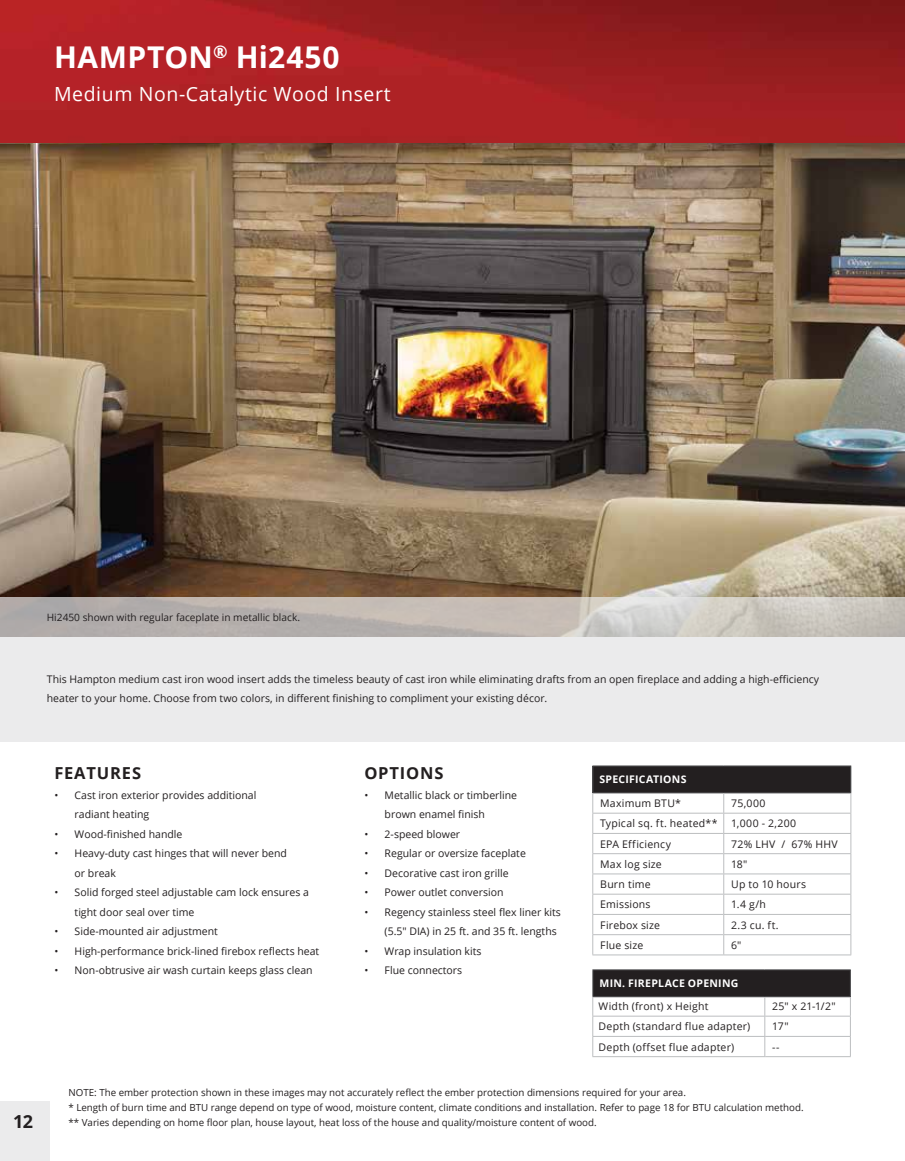
<style>
.page{position:relative;width:905px;height:1161px;background:#fff}
.page>*{position:absolute;margin:0;border:0;box-sizing:border-box;transform-origin:0 0}
.t1{font:700 30px "Open Sans";letter-spacing:.02em;color:#fff}
.t2{font:19.5px "Open Sans";letter-spacing:.03em;color:#fff}
.t3{font:700 18px "Open Sans";color:#231f20}
.t4{font:700 16.5px "Open Sans";letter-spacing:.05em;color:#231f20}
.t5{font:10.5px/19.5px "Open Sans";color:#231f20}
.t6{font:10.5px "Open Sans";letter-spacing:.02em;color:#231f20}
.t7{font:700 10.5px "Open Sans";letter-spacing:.02em;color:#fff}
.t8{font:10.5px "Open Sans";letter-spacing:.025em;color:#231f20}
.t9{font:10.5px "Open Sans";letter-spacing:.03em;color:#231f20}
.t10{font:10.2px "Open Sans";color:#231f20}
.t11{font:9.75px/15px "Open Sans";color:#231f20}
</style>
<div class="page">
<div style="left:0;top:617px;width:904px;height:125px;background:#ebebec"></div>
<img style="left:0;top:143px;width:904px;height:454px">
<img style="left:0;top:0;width:904px;height:143px">
<div style="left:0;top:1102px;width:49px;height:59px;background:#ebebec"></div>
<svg style="left:0;top:597px;width:904px;height:39px;background:#c1bbb6"></svg>
<div style="left:592px;top:766px;width:258px;height:27px;background:#231f20"></div>
<hr style="left:592px;top:766px;width:131px;height:1px;background:#58595b">
<hr style="left:723px;top:766px;width:128px;height:1px;background:#58595b">
<hr style="left:592px;top:793px;width:131px;height:1px;background:#58595b">
<hr style="left:723px;top:793px;width:128px;height:1px;background:#58595b">
<hr style="left:592px;top:813px;width:131px;height:1px;background:#bcbec0">
<hr style="left:723px;top:813px;width:128px;height:1px;background:#bcbec0">
<hr style="left:592px;top:833px;width:131px;height:1px;background:#bcbec0">
<hr style="left:723px;top:833px;width:128px;height:1px;background:#bcbec0">
<hr style="left:592px;top:853px;width:131px;height:1px;background:#bcbec0">
<hr style="left:723px;top:853px;width:128px;height:1px;background:#bcbec0">
<hr style="left:592px;top:874px;width:131px;height:1px;background:#bcbec0">
<hr style="left:723px;top:874px;width:128px;height:1px;background:#bcbec0">
<hr style="left:592px;top:894px;width:131px;height:1px;background:#bcbec0">
<hr style="left:723px;top:894px;width:128px;height:1px;background:#bcbec0">
<hr style="left:592px;top:914px;width:131px;height:1px;background:#bcbec0">
<hr style="left:723px;top:914px;width:128px;height:1px;background:#bcbec0">
<hr style="left:592px;top:934px;width:131px;height:1px;background:#bcbec0">
<svg style="left:592px;top:766px;width:1px;height:189px"></svg>
<hr style="left:723px;top:934px;width:128px;height:1px;background:#bcbec0">
<svg style="left:723px;top:793px;width:1px;height:162px"></svg>
<svg style="left:850px;top:766px;width:1px;height:189px"></svg>
<hr style="left:592px;top:955px;width:131px;height:1px;background:#bcbec0">
<hr style="left:723px;top:955px;width:128px;height:1px;background:#bcbec0">
<div style="left:592px;top:970px;width:258px;height:27px;background:#231f20"></div>
<hr style="left:592px;top:969px;width:172px;height:1px;background:#58595b">
<hr style="left:764px;top:969px;width:86px;height:1px;background:#58595b">
<hr style="left:592px;top:996px;width:172px;height:1px;background:#58595b">
<hr style="left:764px;top:996px;width:86px;height:1px;background:#58595b">
<hr style="left:765px;top:1016px;width:85px;height:1px;background:#bcbec0">
<hr style="left:765px;top:1036px;width:85px;height:1px;background:#bcbec0">
<svg style="left:850px;top:970px;width:1px;height:86px"></svg>
<hr style="left:765px;top:1056px;width:85px;height:1px;background:#bcbec0">
<hr style="left:592px;top:1016px;width:173px;height:1px;background:#bcbec0">
<hr style="left:592px;top:1036px;width:173px;height:1px;background:#bcbec0">
<svg style="left:592px;top:970px;width:1px;height:86px"></svg>
<svg style="left:764px;top:997px;width:1px;height:59px"></svg>
<hr style="left:592px;top:1056px;width:173px;height:1px;background:#bcbec0">
<h1 class="t1" style="left:54px;top:36px;width:287px">HAMPTON<sup>®</sup> Hi2450</h1>
<h2 class="t2" style="left:54px;top:81px;width:338px">Medium Non-Catalytic Wood Insert</h2>
<p class="t10" style="left:47px;top:611px;width:255px">Hi2450 shown with regular faceplate in metallic black.</p>
<p class="t5" style="left:47px;top:669px;width:773px">This Hampton medium cast iron wood insert adds the timeless beauty of cast iron while eliminating drafts from an open fireplace and adding a high-efficiency heater to your home. Choose from two colors, in different finishing to compliment your existing décor.</p>
<h3 class="t3" style="left:13px;top:1109px;width:22px">12</h3>
<h3 class="t4" style="left:54px;top:762px;width:88px">FEATURES</h3>
<p class="t5" style="left:75px;top:785px;width:183px;text-indent:-20px">• Cast iron exterior provides additional radiant heating</p>
<p class="t5" style="left:54px;top:824px;width:130px">• Wood-finished handle</p>
<p class="t5" style="left:75px;top:844px;width:214px;text-indent:-20px">• Heavy-duty cast hinges that will never bend or break</p>
<p class="t5" style="left:75px;top:882px;width:236px;text-indent:-20px">• Solid forged steel adjustable cam lock ensures a tight door seal over time</p>
<p class="t5" style="left:54px;top:921px;width:165px">• Side-mounted air adjustment</p>
<p class="t5" style="left:54px;top:941px;width:266px">• High-performance brick-lined firebox reflects heat</p>
<p class="t5" style="left:54px;top:960px;width:260px">• Non-obtrusive air wash curtain keeps glass clean</p>
<h3 class="t4" style="left:364px;top:762px;width:81px">OPTIONS</h3>
<p class="t5" style="left:384px;top:785px;width:134px;text-indent:-20px">• Metallic black or timberline brown enamel finish</p>
<p class="t5" style="left:364px;top:824px;width:97px">• 2-speed blower</p>
<p class="t5" style="left:364px;top:844px;width:163px">• Regular or oversize faceplate</p>
<p class="t5" style="left:364px;top:863px;width:146px">• Decorative cast iron grille</p>
<p class="t5" style="left:364px;top:882px;width:141px">• Power outlet conversion</p>
<p class="t5" style="left:384px;top:902px;width:178px;text-indent:-20px">• Regency stainless steel flex liner kits (5.5″ DIA) in 25 ft. and 35 ft. lengths</p>
<p class="t5" style="left:364px;top:941px;width:119px">• Wrap insulation kits</p>
<p class="t5" style="left:364px;top:960px;width:99px">• Flue connectors</p>
<p class="t7" style="left:599px;top:772px;width:88px">SPECIFICATIONS</p>
<p class="t8" style="left:600px;top:796px;width:82px">Maximum BTU*</p>
<p class="t5" style="left:731px;top:793px;width:36px">75,000</p>
<p class="t6" style="left:600px;top:816px;width:119px">Typical sq. ft. heated**</p>
<p class="t5" style="left:731px;top:814px;width:66px">1,000 - 2,200</p>
<p class="t6" style="left:600px;top:837px;width:72px">EPA Efficiency</p>
<p class="t9" style="left:731px;top:837px;width:108px">72% LHV / 67% HHV</p>
<p class="t6" style="left:600px;top:857px;width:63px">Max log size</p>
<p class="t5" style="left:731px;top:854px;width:18px">18"</p>
<p class="t8" style="left:600px;top:877px;width:52px">Burn time</p>
<p class="t6" style="left:731px;top:877px;width:76px">Up to 10 hours</p>
<p class="t6" style="left:600px;top:897px;width:52px">Emissions</p>
<p class="t5" style="left:731px;top:895px;width:36px">1.4 g/h</p>
<p class="t5" style="left:600px;top:915px;width:61px">Firebox size</p>
<p class="t5" style="left:731px;top:915px;width:49px">2.3 cu. ft.</p>
<p class="t6" style="left:600px;top:938px;width:45px">Flue size</p>
<p class="t5" style="left:731px;top:935px;width:12px">6"</p>
<p class="t7" style="left:599px;top:976px;width:140px">MIN. FIREPLACE OPENING</p>
<p class="t6" style="left:598px;top:999px;width:111px">Width (front) x Height</p>
<p class="t5" style="left:772px;top:997px;width:65px">25" x 21-1/2"</p>
<p class="t6" style="left:598px;top:1019px;width:153px">Depth (standard flue adapter)</p>
<p class="t5" style="left:772px;top:1016px;width:18px">17"</p>
<p class="t6" style="left:598px;top:1040px;width:137px">Depth (offset flue adapter)</p>
<p class="t5" style="left:772px;top:1037px;width:9px">--</p>
<p class="t11" style="left:68px;top:1084px;width:736px">NOTE: The ember protection shown in these images may not accurately reflect the ember protection dimensions required for your area.<br>* Length of burn time and BTU range depend on type of wood, moisture content, climate conditions and installation. Refer to page 18 for BTU calculation method. ** Varies depending on home floor plan, house layout, heat loss of the house and quality/moisture content of wood.</p>
</div>
